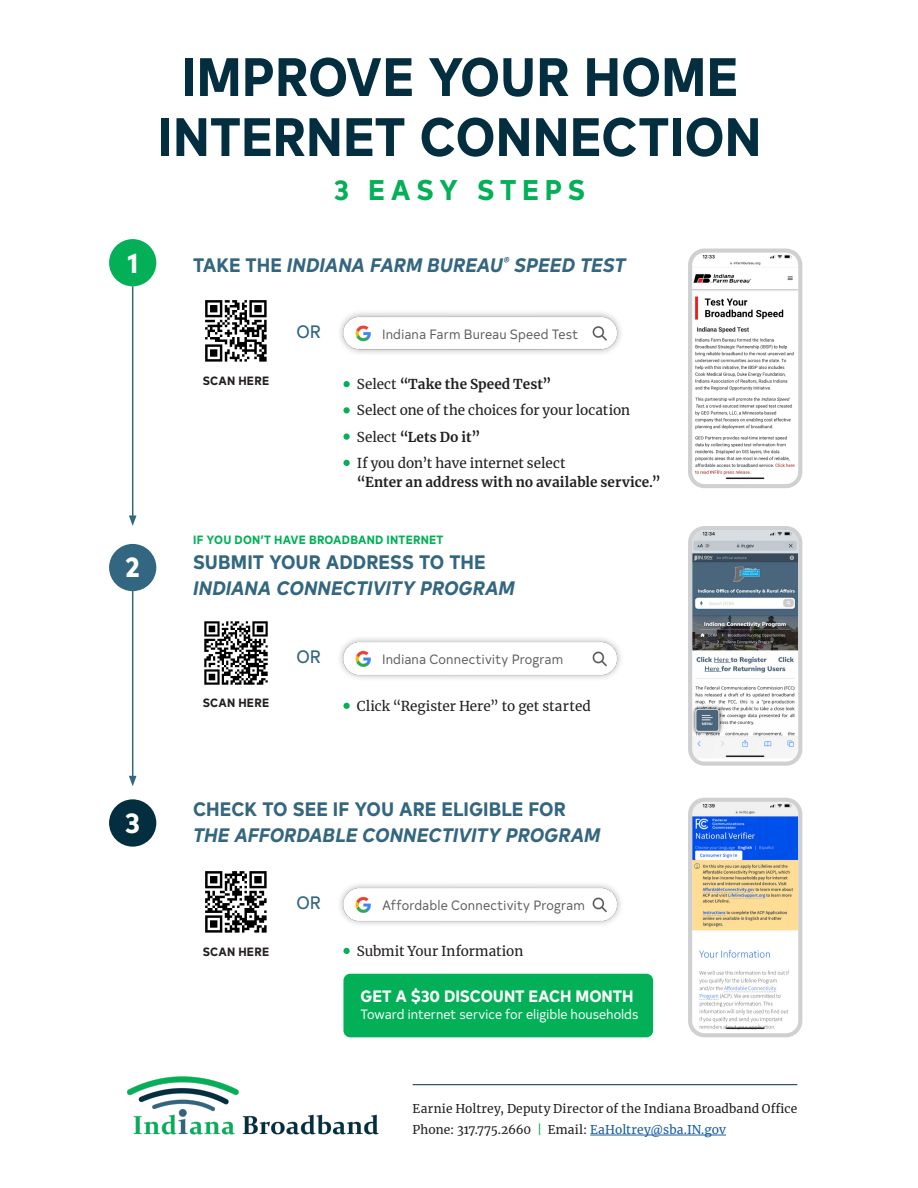
<style>
.page{position:relative;width:918px;height:1188px;background:#fff}
.page>*{position:absolute;margin:0;border:0;box-sizing:border-box;transform-origin:0 0}
.t1{font:700 54px/60px "Typold Condensed";color:#032e40;text-align:center}
.t2{font:700 28.5px "Typold Condensed";letter-spacing:.195em;color:#03b057}
.t3{font:700 28.5px "Typold Condensed";color:#fff}
.t4{font:italic 700 19.5px/25.5px "Typold Condensed";color:#336680}
.t5{font:18px "Typold Condensed";color:#336680}
.t6{font:700 16.5px "Typold Condensed";letter-spacing:-.01em;color:#fff}
.t7{font:700 13.5px/19.5px "Merriweather";letter-spacing:.01em;color:#231f20}
.t8{font:13.5px "Merriweather";letter-spacing:-.005em;color:#231f20}
.t9{font:13.5px "Typold Condensed";letter-spacing:.005em;color:#5c5c5f}
.t10{font:13.5px "Typold Condensed";letter-spacing:-.005em;color:#fff}
.t11{font:12px "Merriweather";letter-spacing:.01em;color:#231f20}
.t12{font:700 12px "Typold Condensed";letter-spacing:.015em;color:#03b057}
.t13{font:700 12px "Typold Condensed";letter-spacing:.015em;color:#231f20}
.s1{font-style:normal}
.s2{font-weight:400}
.s3{color:#03b057}
.s4{color:#175d9e}
</style>
<div class="page">
<hr style="left:132px;top:567px;width:1px;height:211px;background:#336680">
<svg style="left:129px;top:776px;width:8px;height:10px"></svg>
<div style="left:343px;top:974px;width:310px;height:63px;background:#03b057;border-radius:7px"></div>
<hr style="left:590px;top:1135px;width:136px;height:1px;background:#175d9e">
<img style="left:127px;top:1076px;width:252px;height:59px">
<hr style="left:413px;top:1084px;width:384px;height:1px;background:#032e40">
<div style="left:109px;top:239px;width:47px;height:47px;background:#03b057;border-radius:50%"></div>
<div style="left:109px;top:544px;width:47px;height:47px;background:#336680;border-radius:50%"></div>
<div style="left:109px;top:799px;width:47px;height:48px;background:#032e40;border-radius:50%"></div>
<img style="left:693px;top:254px;width:104px;height:227px">
<div style="left:688px;top:249px;width:114px;height:239px;border:4px solid #cfd0d2;border-radius:14px"></div>
<img style="left:693px;top:531px;width:104px;height:227px">
<div style="left:688px;top:526px;width:114px;height:240px;border:4px solid #cfd0d2;border-radius:14px"></div>
<img style="left:693px;top:803px;width:104px;height:227px">
<div style="left:688px;top:798px;width:114px;height:239px;border:4px solid #cfd0d2;border-radius:14px"></div>
<img style="left:340px;top:312px;width:281px;height:42px">
<img style="left:340px;top:638px;width:281px;height:41px">
<img style="left:340px;top:884px;width:281px;height:41px">
<div style="left:343px;top:381px;width:7px;height:6px;background:#03b057;border-radius:50%"></div>
<div style="left:343px;top:407px;width:7px;height:6px;background:#03b057;border-radius:50%"></div>
<div style="left:343px;top:434px;width:7px;height:6px;background:#03b057;border-radius:50%"></div>
<div style="left:343px;top:460px;width:7px;height:6px;background:#03b057;border-radius:50%"></div>
<div style="left:343px;top:703px;width:7px;height:6px;background:#03b057;border-radius:50%"></div>
<div style="left:343px;top:948px;width:7px;height:6px;background:#03b057;border-radius:50%"></div>
<img style="left:205px;top:300px;width:62px;height:62px">
<img style="left:204px;top:621px;width:64px;height:64px">
<img style="left:205px;top:871px;width:62px;height:62px">
<hr style="left:132px;top:286px;width:1px;height:232px;background:#336680">
<svg style="left:129px;top:516px;width:8px;height:10px"></svg>
<p class="t3" style="left:127px;top:239px;width:12px">1</p>
<p class="t3" style="left:125px;top:544px;width:17px">2</p>
<p class="t1" style="left:158px;top:41px;width:605px">IMPROVE YOUR HOME<br>INTERNET CONNECTION</p>
<p class="t2" style="left:334px;top:167px;width:253px">3 EASY STEPS</p>
<p class="t4" style="left:193px;top:250px;width:434px"><span class="s1">TAKE THE</span> INDIANA FARM BUREAU<sup>®</sup> SPEED TEST</p>
<p class="t13" style="left:203px;top:371px;width:68px">SCAN HERE</p>
<p class="t5" style="left:297px;top:318px;width:26px">OR</p>
<p class="t9" style="left:382px;top:323px;width:198px">Indiana Farm Bureau Speed Test</p>
<p class="t7" style="left:357px;top:374px;width:196px"><span class="s2">Select</span> “Take the Speed Test”</p>
<p class="t8" style="left:357px;top:401px;width:275px">Select one of the choices for your location</p>
<p class="t7" style="left:357px;top:427px;width:125px"><span class="s2">Select</span> “Lets Do it”</p>
<p class="t7" style="left:357px;top:453px;width:305px"><span class="s2">If you don’t have internet select<br></span>“Enter an address with no available service.”</p>
<p class="t12" style="left:193px;top:530px;width:252px">IF YOU DON’T HAVE BROADBAND INTERNET</p>
<p class="t4" style="left:193px;top:547px;width:323px"><span class="s1">SUBMIT YOUR ADDRESS TO THE<br></span>INDIANA CONNECTIVITY PROGRAM</p>
<p class="t13" style="left:203px;top:692px;width:68px">SCAN HERE</p>
<p class="t5" style="left:297px;top:643px;width:26px">OR</p>
<p class="t9" style="left:382px;top:649px;width:183px">Indiana Connectivity Program</p>
<p class="t8" style="left:357px;top:697px;width:235px">Click “Register Here” to get started</p>
<p class="t3" style="left:125px;top:799px;width:17px">3</p>
<p class="t4" style="left:193px;top:795px;width:409px"><span class="s1">CHECK TO SEE IF YOU ARE ELIGIBLE FOR<br></span>THE AFFORDABLE CONNECTIVITY PROGRAM</p>
<p class="t13" style="left:203px;top:942px;width:68px">SCAN HERE</p>
<p class="t5" style="left:297px;top:889px;width:26px">OR</p>
<p class="t9" style="left:382px;top:895px;width:204px">Affordable Connectivity Program</p>
<p class="t8" style="left:357px;top:942px;width:168px">Submit Your Information</p>
<p class="t6" style="left:361px;top:983px;width:274px">GET A $30 DISCOUNT EACH MONTH</p>
<p class="t10" style="left:361px;top:1004px;width:279px">Toward internet service for eligible households</p>
<p class="t11" style="left:413px;top:1100px;width:386px">Earnie Holtrey, Deputy Director of the Indiana Broadband Office</p>
<p class="t11" style="left:413px;top:1121px;width:315px">Phone: 317.775.2660 <span class="s3">|</span> Email: <span class="s4">EaHoltrey@sba.IN.gov</span></p>
</div>
